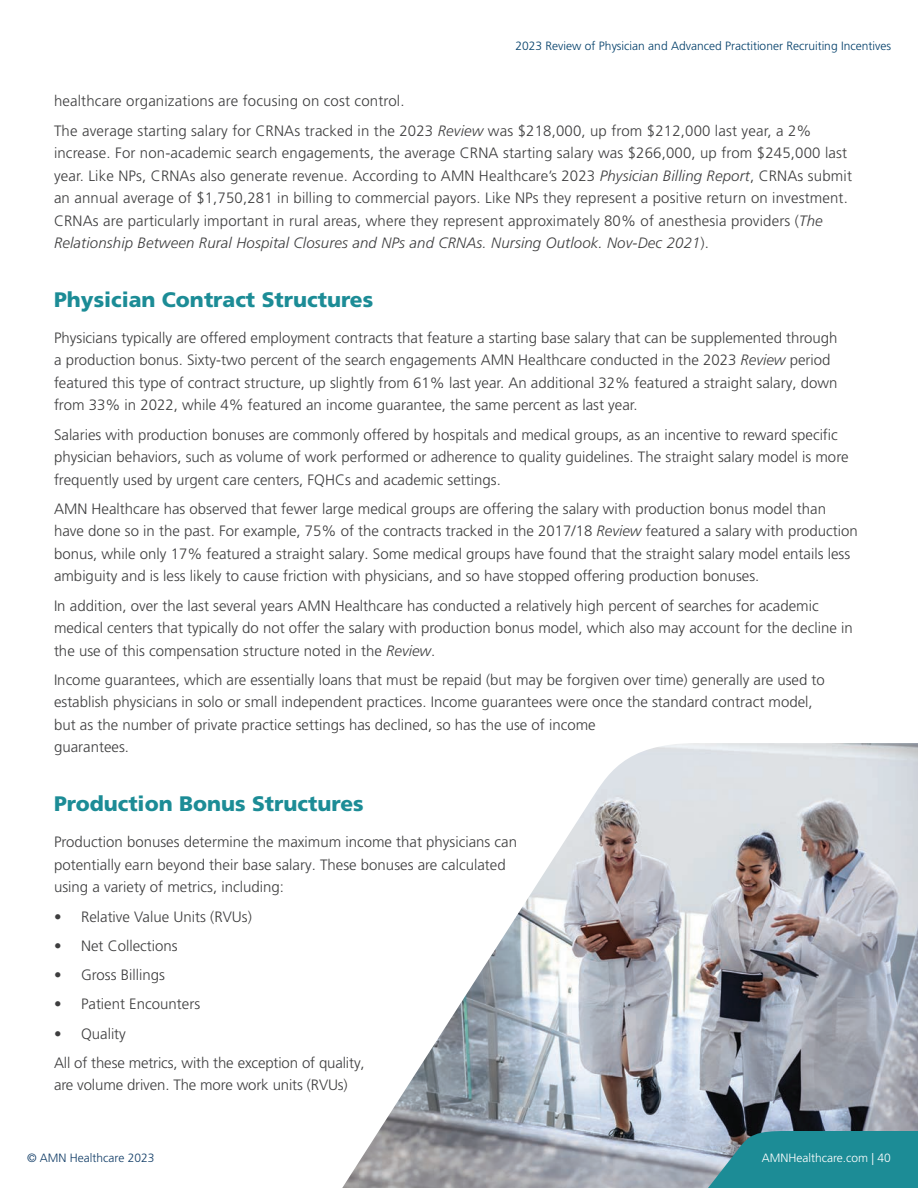
<style>
.page{position:relative;width:918px;height:1188px;background:#fff}
.page>*{position:absolute;margin:0;border:0;box-sizing:border-box;transform-origin:0 0}
.t1{font:900 21px "Frutiger LT Pro";color:#1c8c96}
.t2{font:300 15px/22.5px "Frutiger LT Pro";color:#3e3e3f}
.t3{font:300 12px "Frutiger LT Pro";color:#003e69}
.t4{font:300 12px "Frutiger LT Pro";color:#fff}
.t5{font:300 12px "Frutiger LT Pro";color:#123d67}
.s1{font-style:italic}
</style>
<div class="page">
<img style="left:342px;top:743px;width:576px;height:445px">
<svg style="left:534px;top:1131px;width:384px;height:57px;background:#649da8"></svg>
<p class="t3" style="left:516px;top:38px;width:377px">2023 Review of Physician and Advanced Practitioner Recruiting Incentives</p>
<p class="t2" style="left:54px;top:87px;width:759px;line-height:29.2px">healthcare organizations are focusing on cost control.<br>The average starting salary for CRNAs tracked in the 2023 <span class="s1">Review</span> was $218,000, up from $212,000 last year, a 2%</p>
<p class="t2" style="left:54px;top:142px;width:800px">increase. For non-academic search engagements, the average CRNA starting salary was $266,000, up from $245,000 last year. Like NPs, CRNAs also generate revenue. According to AMN Healthcare’s 2023 <span class="s1">Physician Billing Report</span>, CRNAs submit an annual average of $1,750,281 in billing to commercial payors. Like NPs they represent a positive return on investment.<br>CRNAs are particularly important in rural areas, where they represent approximately 80% of anesthesia providers (<span class="s1">The Relationship Between Rural Hospital Closures and NPs and CRNAs. Nursing Outlook. Nov-Dec 2021</span>).</p>
<h1 class="t1" style="left:54px;top:287px;width:321px">Physician Contract Structures</h1>
<p class="t2" style="left:54px;top:327px;width:785px">Physicians typically are offered employment contracts that feature a starting base salary that can be supplemented through a production bonus. Sixty-two percent of the search engagements AMN Healthcare conducted in the 2023 <span class="s1">Review</span> period featured this type of contract structure, up slightly from 61% last year. An additional 32% featured a straight salary, down from 33% in 2022, while 4% featured an income guarantee, the same percent as last year.</p>
<p class="t2" style="left:54px;top:423px;width:796px">Salaries with production bonuses are commonly offered by hospitals and medical groups, as an incentive to reward specific physician behaviors, such as volume of work performed or adherence to quality guidelines. The straight salary model is more frequently used by urgent care centers, FQHCs and academic settings.</p>
<p class="t2" style="left:54px;top:498px;width:805px">AMN Healthcare has observed that fewer large medical groups are offering the salary with production bonus model than have done so in the past. For example, 75% of the contracts tracked in the 2017/18 <span class="s1">Review</span> featured a salary with production bonus, while only 17% featured a straight salary. Some medical groups have found that the straight salary model entails less ambiguity and is less likely to cause friction with physicians, and so have stopped offering production bonuses.</p>
<p class="t2" style="left:54px;top:594px;width:800px">In addition, over the last several years AMN Healthcare has conducted a relatively high percent of searches for academic medical centers that typically do not offer the salary with production bonus model, which also may account for the decline in the use of this compensation structure noted in the <span class="s1">Review</span>.</p>
<p class="t2" style="left:54px;top:669px;width:772px">Income guarantees, which are essentially loans that must be repaid (but may be forgiven over time) generally are used to establish physicians in solo or small independent practices. Income guarantees were once the standard contract model, but as the number of private practice settings has declined, so has the use of income<br>guarantees.</p>
<h1 class="t1" style="left:54px;top:791px;width:311px">Production Bonus Structures</h1>
<p class="t2" style="left:54px;top:831px;width:465px">Production bonuses determine the maximum income that physicians can potentially earn beyond their base salary. These bonuses are calculated using a variety of metrics, including:</p>
<p class="t2" style="left:54px;top:905px;width:199px">• Relative Value Units (RVUs)</p>
<p class="t2" style="left:54px;top:935px;width:125px">• Net Collections</p>
<p class="t2" style="left:54px;top:964px;width:112px">• Gross Billings</p>
<p class="t2" style="left:54px;top:993px;width:148px">• Patient Encounters</p>
<p class="t2" style="left:54px;top:1019px;width:312px;line-height:29.2px">• Quality<br>All of these metrics, with the exception of quality,</p>
<p class="t2" style="left:54px;top:1074px;width:295px">are volume driven. The more work units (RVUs)</p>
<p class="t5" style="left:27px;top:1151px;width:129px">© AMN Healthcare 2023</p>
<p class="t4" style="left:762px;top:1151px;width:131px">AMNHealthcare.com | 40</p>
</div>
